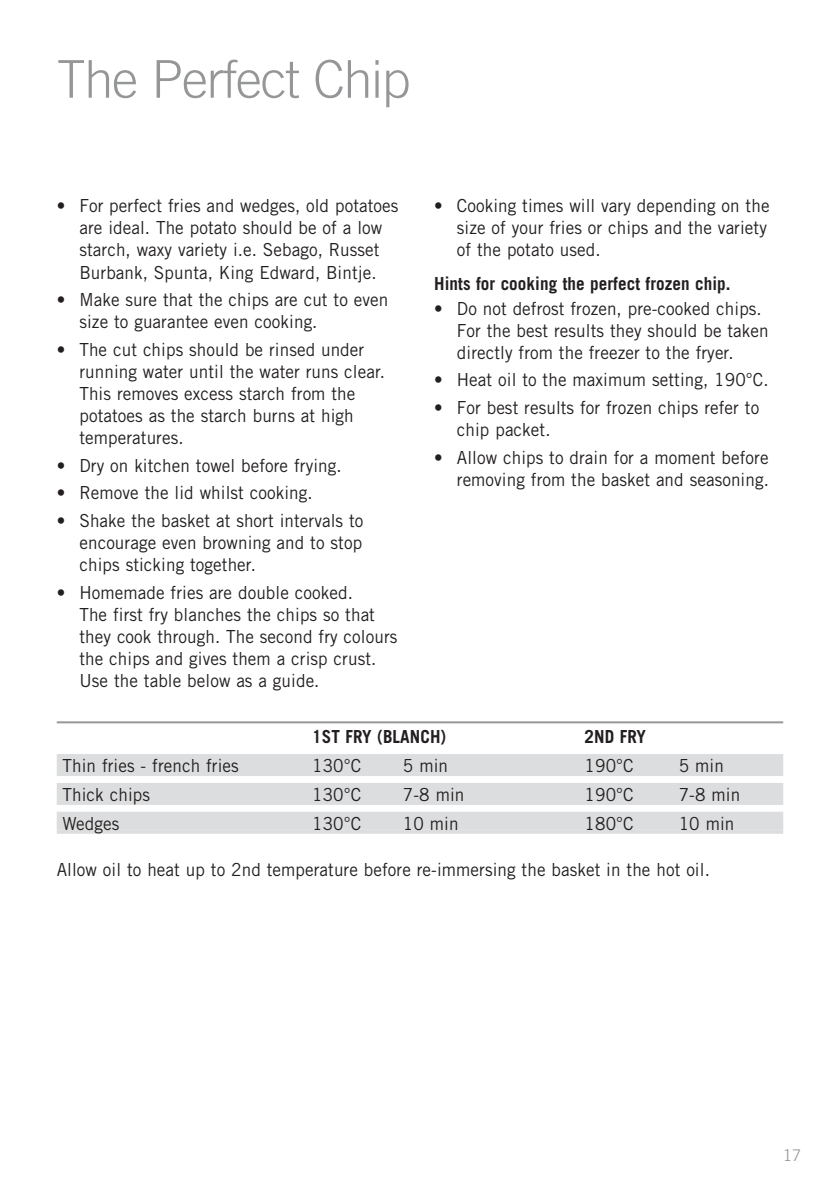
<style>
.page{position:relative;width:840px;height:1191px;background:#fff}
.page>*{position:absolute;margin:0;border:0;box-sizing:border-box;transform-origin:0 0}
.t1{font:300 52px "Trade Gothic";letter-spacing:-.025em;color:#949698}
.t2{font:18px/22px "Trade Gothic";letter-spacing:.005em;color:#231f20;scale:.95 1}
.t3{font:700 18px "Trade Gothic";letter-spacing:.005em;color:#231f20;scale:.95 1}
.t4{font:300 16px "Trade Gothic";color:#909295}
</style>
<div class="page">
<hr style="left:57px;top:721px;width:725px;height:2px;background:#949698">
<div style="left:57px;top:754px;width:725px;height:18px;background:#dcddde"></div>
<hr style="left:57px;top:772px;width:725px;height:4px;background:#dcddde">
<div style="left:57px;top:783px;width:725px;height:18px;background:#dcddde"></div>
<hr style="left:57px;top:801px;width:725px;height:4px;background:#dcddde">
<div style="left:57px;top:811px;width:725px;height:18px;background:#dcddde"></div>
<hr style="left:57px;top:829px;width:725px;height:4px;background:#dcddde">
<h1 class="t1" style="left:57px;top:48px;width:355px">The Perfect Chip</h1>
<p class="t2" style="left:57px;top:195px;width:361px;text-align:center">• For perfect fries and wedges, old potatoes are ideal. The potato should be of a low starch, waxy variety i.e. Sebago, Russet Burbank, Spunta, King Edward, Bintje.</p>
<p class="t2" style="left:79px;top:288px;width:326px;text-indent:-23px">• Make sure that the chips are cut to even size to guarantee even cooking.</p>
<p class="t2" style="left:79px;top:338px;width:323px;text-indent:-23px">• The cut chips should be rinsed under running water until the water runs clear.<br>This removes excess starch from the potatoes as the starch burns at high temperatures.</p>
<p class="t2" style="left:57px;top:454px;width:301px">• Dry on kitchen towel before frying.</p>
<p class="t2" style="left:57px;top:481px;width:271px">• Remove the lid whilst cooking.</p>
<p class="t2" style="left:79px;top:509px;width:300px;text-align:justify;text-indent:-23px">• Shake the basket at short intervals to encourage even browning and to stop chips sticking together.</p>
<p class="t2" style="left:79px;top:581px;width:336px;text-indent:-23px">• Homemade fries are double cooked.<br>The first fry blanches the chips so that they cook through. The second fry colours the chips and gives them a crisp crust.<br>Use the table below as a guide.</p>
<p class="t2" style="left:456px;top:195px;width:330px;text-indent:-23px">• Cooking times will vary depending on the size of your fries or chips and the variety of the potato used.</p>
<p class="t3" style="left:434px;top:272px;width:313px">Hints for cooking the perfect frozen chip.</p>
<p class="t2" style="left:456px;top:297px;width:329px;text-indent:-23px">• Do not defrost frozen, pre-cooked chips.<br>For the best results they should be taken directly from the freezer to the fryer.</p>
<p class="t2" style="left:434px;top:369px;width:353px">• Heat oil to the maximum setting, 190°C.</p>
<p class="t2" style="left:456px;top:396px;width:319px;text-indent:-23px">• For best results for frozen chips refer to chip packet.</p>
<p class="t2" style="left:434px;top:446px;width:353px;text-align:right">• Allow chips to drain for a moment before removing from the basket and seasoning.</p>
<p class="t3" style="left:312px;top:725px;width:143px">1ST FRY (BLANCH)</p>
<p class="t3" style="left:584px;top:725px;width:66px">2ND FRY</p>
<p class="t2" style="left:63px;top:754px;width:187px">Thin fries - french fries</p>
<p class="t2" style="left:312px;top:754px;width:53px">130°C</p>
<p class="t2" style="left:403px;top:754px;width:49px">5 min</p>
<p class="t2" style="left:584px;top:754px;width:53px">190°C</p>
<p class="t2" style="left:678px;top:754px;width:49px">5 min</p>
<p class="t2" style="left:63px;top:783px;width:93px">Thick chips</p>
<p class="t2" style="left:312px;top:783px;width:53px">130°C</p>
<p class="t2" style="left:403px;top:783px;width:66px">7-8 min</p>
<p class="t2" style="left:584px;top:783px;width:53px">190°C</p>
<p class="t2" style="left:678px;top:783px;width:66px">7-8 min</p>
<p class="t2" style="left:63px;top:812px;width:61px">Wedges</p>
<p class="t2" style="left:312px;top:812px;width:53px">130°C</p>
<p class="t2" style="left:403px;top:812px;width:60px">10 min</p>
<p class="t2" style="left:584px;top:812px;width:53px">180°C</p>
<p class="t2" style="left:678px;top:812px;width:60px">10 min</p>
<p class="t2" style="left:57px;top:858px;width:688px">Allow oil to heat up to 2nd temperature before re-immersing the basket in the hot oil.</p>
<p class="t4" style="left:782px;top:1145px;width:19px">17</p>
</div>
